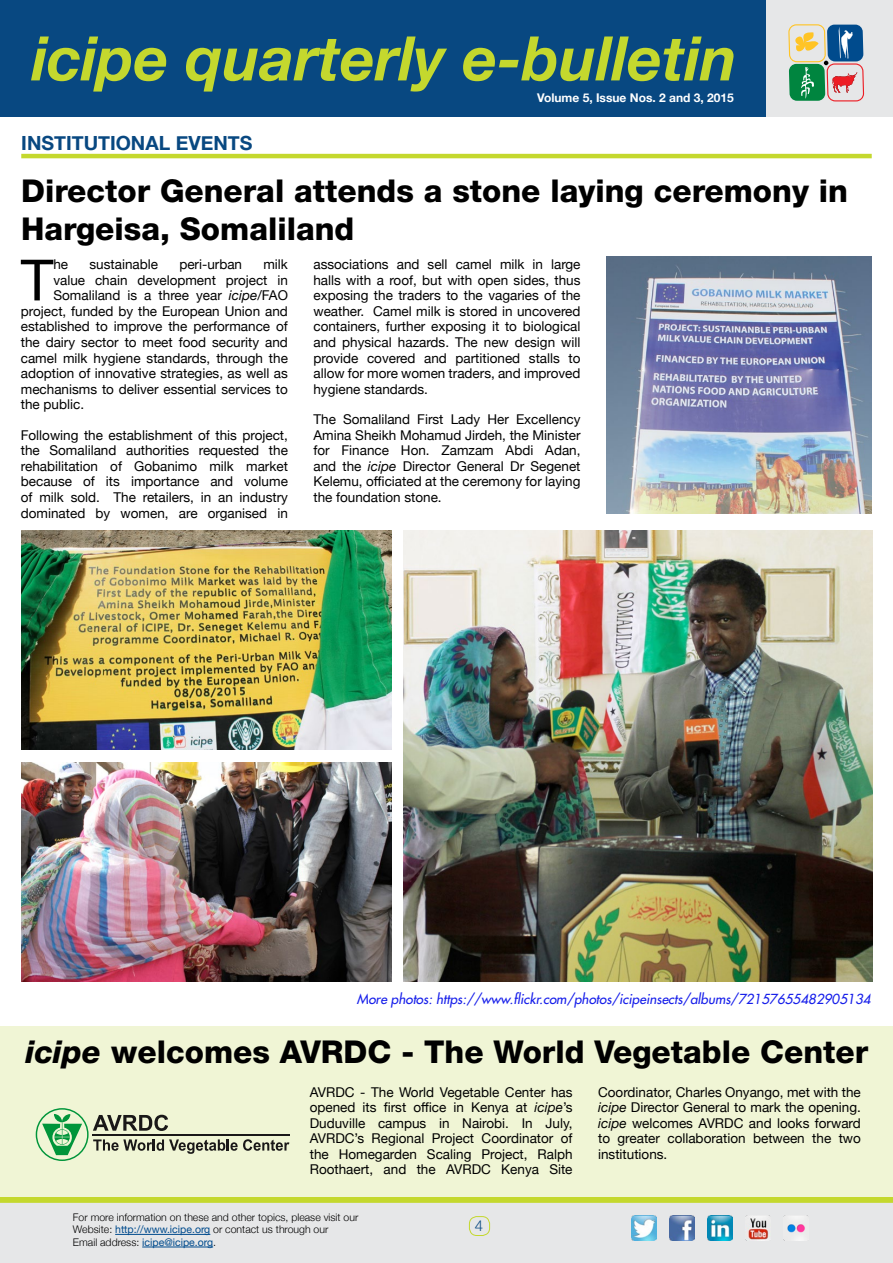
<style>
.page{position:relative;width:893px;height:1263px;background:#fff}
.page>*{position:absolute;margin:0;border:0;box-sizing:border-box;transform-origin:0 0}
.t1{font:italic 700 61.5px "Helvetica Neue";color:#c4d82e}
.t2{font:57px "Helvetica Neue";color:#000}
.t3{font:800 31.5px/37.8px "Helvetica Neue LT Std";color:#000}
.t4{font:700 19.5px "Helvetica Neue";color:#084881}
.t5{font:300 15px "Helvetica Neue";color:#084881}
.t6{font:13.5px/15.5px "Helvetica Neue";color:#000;text-align:justify}
.t7{font:italic 500 13.5px "Futura Std";color:#171fea}
.t8{font:700 12px "Helvetica Neue";color:#fff}
.t9{font:300 10.5px/12.6px "Helvetica Neue";color:#000}
.s1{font-style:italic}
.s2{font-weight:400;color:#004b8d}
</style>
<div class="page">
<div style="left:756px;top:0;width:137px;height:117px;background:#e6e7e8"></div>
<div style="left:0;top:0;width:765px;height:117px;background:#084881"></div>
<svg style="left:788px;top:24px;width:76px;height:77px"></svg>
<div style="left:0;top:1202px;width:893px;height:61px;background:#e6e7e8"></div>
<hr style="left:115px;top:1234px;width:95px;height:1px;background:#004b8d">
<hr style="left:142px;top:1247px;width:71px;height:1px;background:#004b8d">
<svg style="left:0;top:1196px;width:893px;height:7px;background:#cadc49"></svg>
<div style="left:469px;top:1216px;width:21px;height:20px;border:1px solid #c4d82e;border-radius:7px"></div>
<img style="left:669px;top:1215px;width:26px;height:26px">
<img style="left:783px;top:1215px;width:25px;height:26px">
<img style="left:707px;top:1215px;width:26px;height:26px">
<img style="left:745px;top:1215px;width:25px;height:26px">
<img style="left:631px;top:1215px;width:26px;height:26px">
<div style="left:0;top:1026px;width:893px;height:170px;background:#f0f5d5"></div>
<hr style="left:21px;top:154px;width:851px;height:4px;background:#c4d82e">
<hr style="left:92px;top:1134px;width:198px;height:2px;background:#1a1818">
<svg style="left:36px;top:1108px;width:253px;height:53px"></svg>
<img style="left:21px;top:531px;width:371px;height:219px">
<img style="left:21px;top:762px;width:371px;height:219px">
<img style="left:404px;top:531px;width:469px;height:450px">
<img style="left:607px;top:256px;width:265px;height:257px">
<h1 class="t1" style="left:32px;top:10px;width:707px">icipe quarterly e-bulletin</h1>
<p class="t8" style="left:537px;top:88px;width:198px">Volume 5, Issue Nos. 2 and 3, 2015</p>
<h3 class="t4" style="left:21px;top:127px;width:230px">Institutional Events</h3>
<h3 class="t3" style="left:21px;top:172px;width:828px">Director General attends a stone laying ceremony in<br>Hargeisa, Somaliland</h3>
<h2 class="t2" style="left:21px;top:239px;width:34px">T</h2>
<p class="t6" style="left:53px;top:258px;width:16px">he</p>
<p class="t6" style="left:89px;top:258px;width:70px">sustainable</p>
<p class="t6" style="left:179px;top:258px;width:64px">peri-urban</p>
<p class="t6" style="left:263px;top:258px;width:26px">milk</p>
<p class="t6" style="left:53px;top:273px;width:236px">value chain development project in</p>
<p class="t6" style="left:53px;top:289px;width:236px">Somaliland is a three year <span class="s1">icipe</span>/FAO</p>
<p class="t6" style="left:21px;top:304px;width:269px">project, funded by the European Union and</p>
<p class="t6" style="left:21px;top:320px;width:269px">established to improve the performance of</p>
<p class="t6" style="left:21px;top:335px;width:269px">the dairy sector to meet food security and</p>
<p class="t6" style="left:21px;top:351px;width:269px">camel milk hygiene standards, through the</p>
<p class="t6" style="left:21px;top:366px;width:269px">adoption of innovative strategies, as well as</p>
<p class="t6" style="left:21px;top:382px;width:269px">mechanisms to deliver essential services to</p>
<p class="t6" style="left:21px;top:397px;width:65px">the public.</p>
<p class="t6" style="left:21px;top:428px;width:269px">Following the establishment of this project, the Somaliland authorities requested the rehabilitation of Gobanimo milk market because of its importance and volume of milk sold. The retailers, in an industry dominated by women, are organised in</p>
<p class="t6" style="left:313px;top:258px;width:269px">associations and sell camel milk in large halls with a roof, but with open sides, thus exposing the traders to the vagaries of the weather. Camel milk is stored in uncovered containers, further exposing it to biological and physical hazards. The new design will provide covered and partitioned stalls to allow for more women traders, and improved hygiene standards.</p>
<p class="t6" style="left:313px;top:413px;width:269px">The Somaliland First Lady Her Excellency Amina Sheikh Mohamud Jirdeh, the Minister for Finance Hon. Zamzam Abdi Adan, and the <span class="s1">icipe</span> Director General Dr Segenet Kelemu, officiated at the ceremony for laying the foundation stone.</p>
<p class="t7" style="left:357px;top:991px;width:515px">More photos: https://www.flickr.com/photos/icipeinsects/albums/72157655482905134</p>
<h3 class="t3" style="left:26px;top:1033px;width:844px"><span class="s1">icipe</span> welcomes AVRDC - The World Vegetable Center</h3>
<p class="t6" style="left:310px;top:1085px;width:264px">AVRDC - The World Vegetable Center has opened its first office in Kenya at <span class="s1">icipe</span>’s Duduville campus in Nairobi. In July, AVRDC’s Regional Project Coordinator of the Homegarden Scaling Project, Ralph Roothaert, and the AVRDC Kenya Site</p>
<p class="t6" style="left:598px;top:1085px;width:264px">Coordinator, Charles Onyango, met with the <span class="s1">icipe</span> Director General to mark the opening. <span class="s1">icipe</span> welcomes AVRDC and looks forward to greater collaboration between the two institutions.</p>
<p class="t9" style="left:73px;top:1210px;width:287px">For more information on these and other topics, please visit our<br>Website: <span class="s2">http://www.icipe.org</span> or contact us through our<br>Email address: <span class="s2">icipe@icipe.org</span>.</p>
<p class="t5" style="left:475px;top:1213px;width:10px">4</p>
</div>
